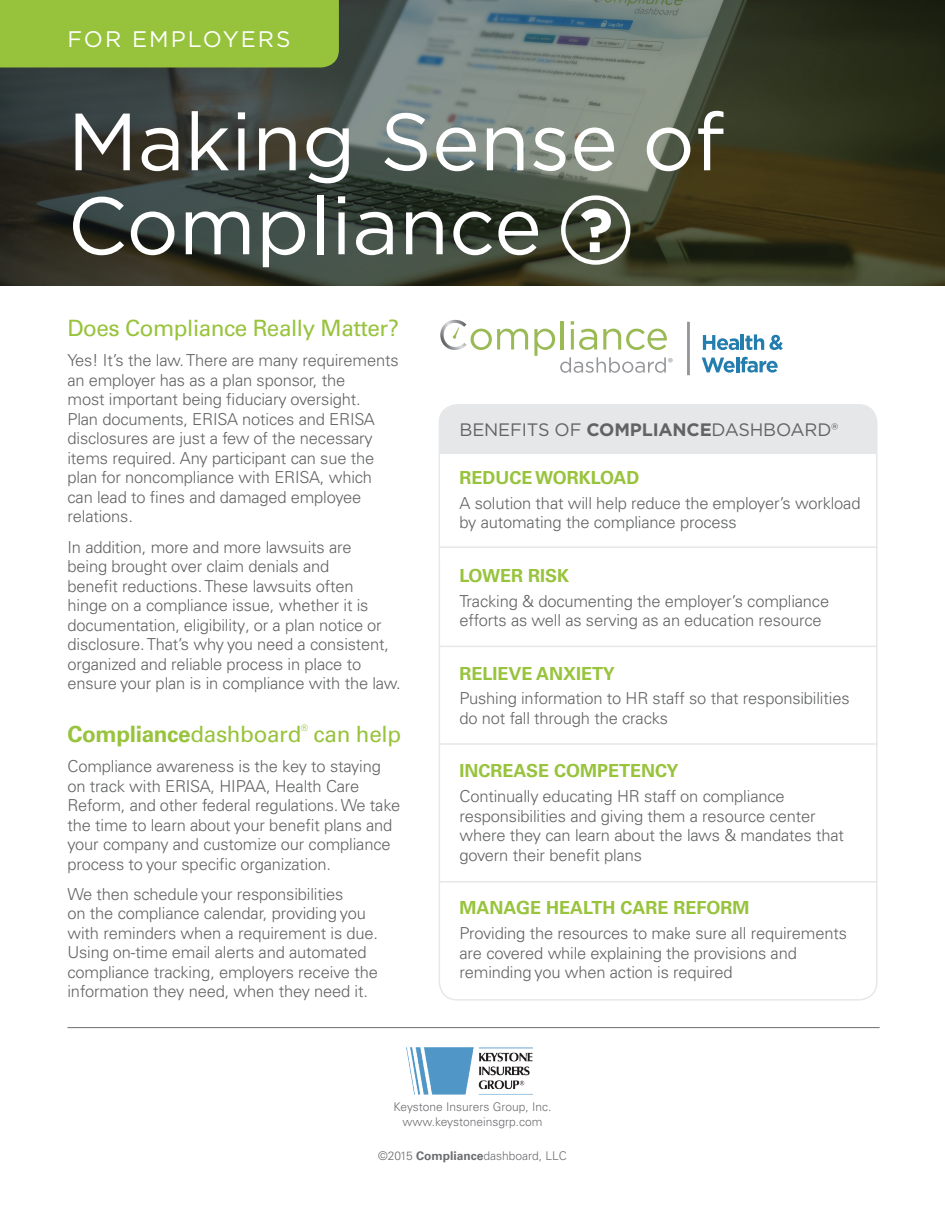
<style>
.page{position:relative;width:945px;height:1215px;background:#fff}
.page>*{position:absolute;margin:0;border:0;box-sizing:border-box;transform-origin:0 0}
.t1{font:81px/84px "Gotham";color:#fff}
.t2{font:700 61.5px "Gotham";color:#fff}
.t3{font:22.5px "Univers LT Pro 55 Roman";letter-spacing:-.02em;color:#98c33c}
.t4{font:700 22.5px "Univers LT Pro 65";letter-spacing:-.015em;color:#98c33c}
.t5{font:22.5px "Gotham";letter-spacing:.09em;color:#fff}
.t6{font:700 18px "Univers LT Pro 65";color:#98c33c}
.t7{font:18px "Gotham";letter-spacing:-.01em;color:#626363}
.t8{font:300 16.5px/19.5px "Univers LT Pro 45";letter-spacing:-.01em;color:#626363}
.t9{font:12.9px "Myriad Pro";color:#939598}
.t10{font:300 12px/15px "Univers LT Pro 45";color:#6c6d70;text-align:center}
.t11{font:9px "Univers LT Pro 55 Roman";color:#98c33c}
.s1{font-family:"Univers LT Pro 55 Roman";font-weight:400}
.s2{font-weight:700}
.s3{font-family:"Univers LT Pro 65";font-weight:700}
</style>
<div class="page">
<img style="left:0;top:0;width:945px;height:285px">
<hr style="left:68px;top:1027px;width:812px;height:1px;background:#6c6d70">
<div style="left:0;top:0;width:339px;height:68px;background:#97c33c"></div>
<div style="left:439px;top:405px;width:438px;height:98px;background:#e6e7e9;border-radius:18px"></div>
<div style="left:440px;top:454px;width:436px;height:105px;background:#fff"></div>
<hr style="left:439px;top:546px;width:438px;height:2px;background:#e6e7e9">
<hr style="left:439px;top:646px;width:438px;height:1px;background:#e6e7e9">
<hr style="left:439px;top:743px;width:438px;height:2px;background:#e6e7e9">
<hr style="left:439px;top:881px;width:438px;height:2px;background:#e6e7e9">
<div style="left:561px;top:195px;width:69px;height:70px;border:4px solid #fff;border-radius:50%"></div>
<svg style="left:440px;top:320px;width:88px;height:30px"></svg>
<svg style="left:534px;top:321px;width:133px;height:52px"></svg>
<hr style="left:687px;top:322px;width:3px;height:53px;background:#939598">
<svg style="left:703px;top:335px;width:36px;height:15px"></svg>
<hr style="left:741px;top:334px;width:3px;height:16px;background:#237daf">
<svg style="left:745px;top:334px;width:38px;height:16px"></svg>
<svg style="left:702px;top:358px;width:33px;height:15px"></svg>
<hr style="left:736px;top:357px;width:3px;height:15px;background:#237daf">
<svg style="left:741px;top:357px;width:37px;height:16px"></svg>
<img style="left:406px;top:1047px;width:127px;height:48px">
<h3 class="t5" style="left:68px;top:25px;width:221px">FOR EM PLOYERS</h3>
<h1 class="t1" style="left:68px;top:98px;width:658px">MAKING SENSE OF<br>COMPLIANCE</h1>
<h2 class="t2" style="left:580px;top:190px;width:35px">?</h2>
<h3 class="t3" style="left:68px;top:315px;width:333px">Does Compliance Really Matter?</h3>
<p class="t8" style="left:68px;top:351px;width:333px">Yes! It’s the law. There are many requirements an employer has as a plan sponsor, the<br>most important being fiduciary oversight.<br>Plan documents, ERISA notices and ERISA disclosures are just a few of the necessary items required. Any participant can sue the plan for noncompliance with ERISA, which can lead to fines and damaged employee relations.</p>
<p class="t8" style="left:68px;top:537px;width:335px">In addition, more and more lawsuits are<br>being brought over claim denials and<br>benefit reductions. These lawsuits often<br>hinge on a compliance issue, whether it is documentation, eligibility, or a plan notice or disclosure. That’s why you need a consistent, organized and reliable process in place to ensure your plan is in compliance with the law.</p>
<h3 class="t4" style="left:68px;top:720px;width:235px">COMPLIANCE<span class="s1">dashboard</span></h3>
<p class="t11" style="left:301px;top:723px;width:9px">®</p>
<h3 class="t3" style="left:314px;top:720px;width:89px">can help</h3>
<p class="t8" style="left:68px;top:756px;width:334px">Compliance awareness is the key to staying on track with ERISA, HIPAA, Health Care Reform, and other federal regulations. We take the time to learn about your benefit plans and your company and customize our compliance process to your specific organization.</p>
<p class="t8" style="left:68px;top:884px;width:312px">We then schedule your responsibilities<br>on the compliance calendar, providing you with reminders when a requirement is due.<br>Using on-time email alerts and automated compliance tracking, employers receive the information they need, when they need it.</p>
<p class="t9" style="left:668px;top:354px;width:7px">®</p>
<p class="t7" style="left:460px;top:418px;width:381px">BENEFITS OF <span class="s2">COMPLIANCE</span>DASHBOARD®</p>
<p class="t6" style="left:460px;top:467px;width:181px">REDUCE WORKLOAD</p>
<p class="t8" style="left:460px;top:493px;width:402px">A solution that will help reduce the employer’s workload by automating the compliance process</p>
<p class="t6" style="left:460px;top:565px;width:111px">LOWER RISK</p>
<p class="t8" style="left:460px;top:591px;width:371px">Tracking &amp; documenting the employer’s compliance efforts as well as serving as an education resource</p>
<p class="t6" style="left:460px;top:662px;width:157px">RELIEVE ANXIETY</p>
<p class="t8" style="left:460px;top:689px;width:392px">Pushing information to HR staff so that responsibilities do not fall through the cracks</p>
<p class="t6" style="left:460px;top:760px;width:221px">INCREASE COMPETENCY</p>
<p class="t8" style="left:460px;top:787px;width:386px">Continually educating HR staff on compliance responsibilities and giving them a resource center where they can learn about the laws &amp; mandates that govern their benefit plans</p>
<p class="t6" style="left:460px;top:897px;width:291px">MANAGE HEALTH CARE REFORM</p>
<p class="t8" style="left:460px;top:923px;width:389px">Providing the resources to make sure all requirements are covered while explaining the provisions and reminding you when action is required</p>
<p class="t10" style="left:393px;top:1100px;width:160px">Keystone Insurers Group, Inc. www.keystoneinsgrp.com</p>
<p class="t10" style="left:378px;top:1148px;width:190px">©2015 <span class="s3">COMPLIANCE</span>dashboard, LLC</p>
</div>
